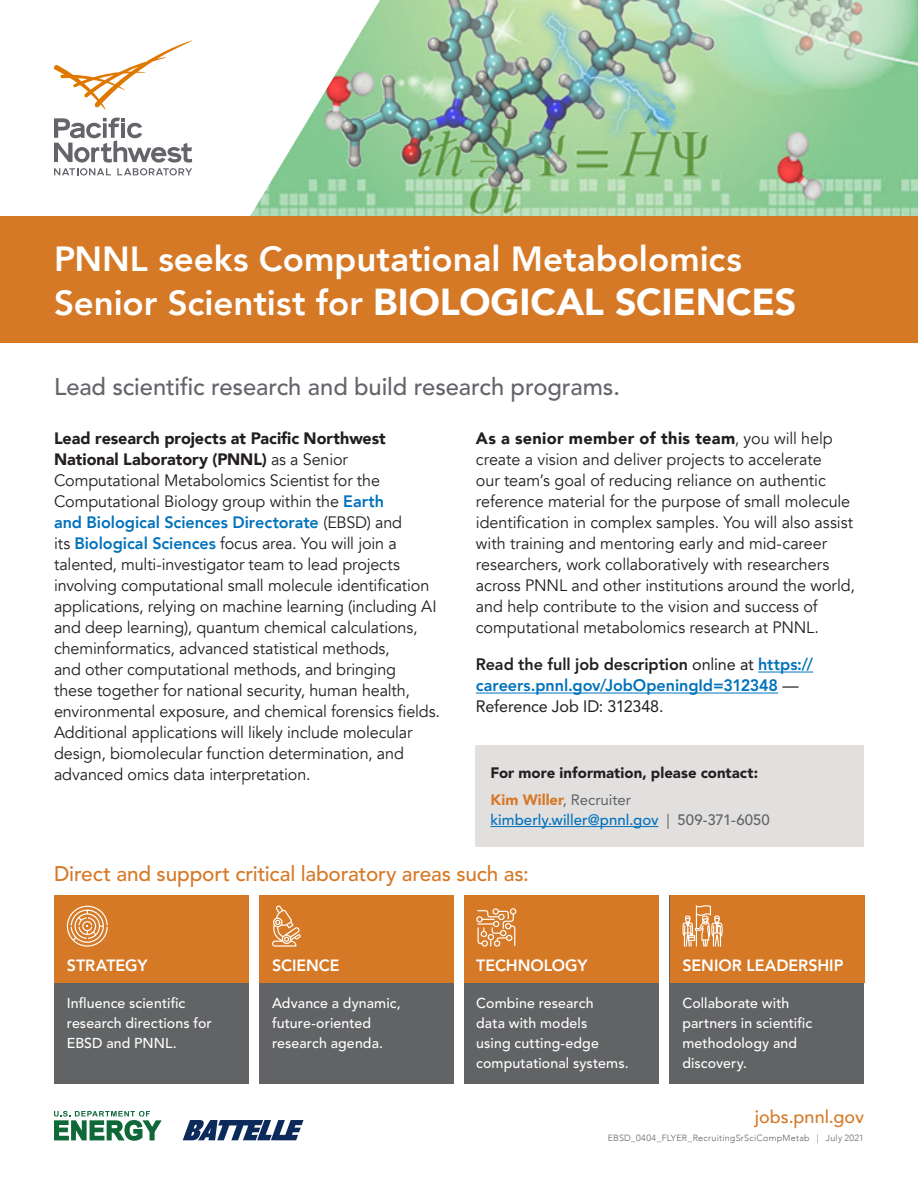
<style>
.page{position:relative;width:918px;height:1188px;background:#fff}
.page>*{position:absolute;margin:0;border:0;box-sizing:border-box;transform-origin:0 0}
.Flier_Body_Text{font:800 34.8px/43.5px "Avenir";color:#fff}
.Flier_Body_Text-2{font:500 24px "Avenir LT Std";letter-spacing:-.005em;color:#63656a}
.Flier_Body_Text-3{font:500 21px "Avenir LT Std";letter-spacing:-.01em;color:#d67927}
.Flier_Body_Text-4{font:500 18px "Avenir";color:#d67927}
.Flier_Body_Text-5{font:16.5px/21px "Avenir";letter-spacing:-.005em;color:#231f20}
.Flier_Body_Text-6{font:800 16.5px/21px "Avenir LT Std";letter-spacing:-.005em;color:#0072bc}
.Flier_Section-Head_2{font:800 16.2px "Avenir LT Std";color:#fff}
.Flier_Body_Text-7{font:500 15px/20.2px "Avenir LT Std";color:#0072bc}
.Flier_Body_Text-8{font:900 15px "Avenir LT Std";letter-spacing:.005em;color:#231f20}
.Flier_Section-Head_2-2{font:500 14.25px/20.2px "Avenir LT Std";letter-spacing:.01em;color:#fff}
.Flier_Body_Text-9{font:300 9px "Avenir";letter-spacing:.03em;color:#616365}
.s1{font-weight:900;font-size:37.5px}
.s2{font-weight:900}
.s3{font-weight:800;color:#0072bc}
.s4{color:#231f20}
.s5{font-weight:400;color:#231f20}
.s6{font-weight:900;color:#d67927}
.s7{font-weight:400;color:#616365}
.s8{color:#616365}
</style>
<div class="page">
<img style="left:380px;top:0;width:538px;height:216px">
<svg style="left:103px;top:0;width:277px;height:216px"></svg>
<svg style="left:54px;top:41px;width:139px;height:69px"></svg>
<svg style="left:54px;top:118px;width:138px;height:58px"></svg>
<svg style="left:54px;top:1111px;width:108px;height:30px"></svg>
<svg style="left:183px;top:1120px;width:121px;height:20px"></svg>
<div style="left:0;top:216px;width:918px;height:127px;background:#d67927"></div>
<hr style="left:758px;top:672px;width:55px;height:1px;background:#0072bc">
<hr style="left:476px;top:693px;width:302px;height:1px;background:#0072bc">
<div style="left:54px;top:895px;width:194px;height:189px;background:#616365"></div>
<div style="left:54px;top:895px;width:194px;height:87px;background:#d67927"></div>
<div style="left:464px;top:895px;width:195px;height:189px;background:#616365"></div>
<div style="left:259px;top:895px;width:195px;height:189px;background:#616365"></div>
<div style="left:259px;top:895px;width:195px;height:87px;background:#d67927"></div>
<div style="left:464px;top:895px;width:195px;height:87px;background:#d67927"></div>
<div style="left:670px;top:895px;width:194px;height:189px;background:#616365"></div>
<div style="left:670px;top:895px;width:194px;height:87px;background:#d67927"></div>
<svg style="left:476px;top:908px;width:40px;height:39px"></svg>
<svg style="left:67px;top:906px;width:41px;height:41px"></svg>
<svg style="left:272px;top:906px;width:29px;height:41px"></svg>
<svg style="left:682px;top:905px;width:41px;height:42px"></svg>
<div style="left:476px;top:745px;width:388px;height:101px;background:#e2dfdf"></div>
<hr style="left:490px;top:826px;width:168px;height:1px;background:#0072bc">
<p class="Flier_Body_Text" style="left:54px;top:237px;width:744px">PNNL seeks Computational Metabolomics<br>Senior Scientist for <span class="s1">BIOLOGICAL SCIENCES</span></p>
<p class="Flier_Body_Text-2" style="left:54px;top:372px;width:567px">Lead scientific research and build research programs.</p>
<p class="Flier_Body_Text-5" style="left:54px;top:428px;width:388px"><span class="s2">Lead research projects at Pacific Northwest National Laboratory (PNNL)</span> as a Senior Computational Metabolomics Scientist for the Computational Biology group within the <span class="s3">Earth<br>and Biological Sciences Directorate</span> (EBSD) and<br>its <span class="s3">Biological Sciences</span> focus area. You will join a talented, multi-investigator team to lead projects involving computational small molecule identification applications, relying on machine learning (including AI and deep learning), quantum chemical calculations, cheminformatics, advanced statistical methods,<br>and other computational methods, and bringing<br>these together for national security, human health, environmental exposure, and chemical forensics fields.<br>Additional applications will likely include molecular design, biomolecular function determination, and advanced omics data interpretation.</p>
<p class="Flier_Body_Text-5" style="left:476px;top:428px;width:381px"><span class="s2">As a senior member of this team</span>, you will help create a vision and deliver projects to accelerate<br>our team’s goal of reducing reliance on authentic reference material for the purpose of small molecule identification in complex samples. You will also assist with training and mentoring early and mid-career researchers, work collaboratively with researchers across PNNL and other institutions around the world, and help contribute to the vision and success of computational metabolomics research at PNNL.</p>
<p class="Flier_Body_Text-6" style="left:476px;top:654px;width:339px"><span class="s4">Read the full job description</span> <span class="s5">online at</span> https:// careers.pnnl.gov/JobOpeningId=312348 <span class="s5">—<br>Reference Job ID: 312348.</span></p>
<p class="Flier_Body_Text-8" style="left:490px;top:764px;width:269px">For more information, please contact:</p>
<p class="Flier_Body_Text-7" style="left:490px;top:790px;width:281px"><span class="s6">Kim Willer</span><span class="s7">, Recruiter </span>kimberly.willer@pnnl.gov <span class="s7">|</span> <span class="s8">509-371-6050</span></p>
<p class="Flier_Body_Text-3" style="left:54px;top:862px;width:477px">Direct and support critical laboratory areas such as:</p>
<p class="Flier_Section-Head_2" style="left:272px;top:956px;width:69px">SCIENCE</p>
<p class="Flier_Section-Head_2" style="left:476px;top:956px;width:113px">TECHNOLOGY</p>
<p class="Flier_Section-Head_2" style="left:682px;top:956px;width:163px">SENIOR LEADERSHIP</p>
<p class="Flier_Section-Head_2" style="left:67px;top:956px;width:82px">STRATEGY</p>
<p class="Flier_Section-Head_2-2" style="left:67px;top:993px;width:146px">Influence scientific research directions for<br>EBSD and PNNL.</p>
<p class="Flier_Section-Head_2-2" style="left:476px;top:993px;width:154px">Combine research<br>data with models<br>using cutting-edge computational systems.</p>
<p class="Flier_Section-Head_2-2" style="left:272px;top:993px;width:130px">Advance a dynamic, future-oriented research agenda.</p>
<p class="Flier_Section-Head_2-2" style="left:682px;top:993px;width:131px">Collaborate with partners in scientific methodology and discovery.</p>
<p class="Flier_Body_Text-4" style="left:755px;top:1101px;width:111px">jobs.pnnl.gov</p>
<p class="Flier_Body_Text-9" style="left:608px;top:1132px;width:258px">EBSD_0404_FLYER_RecruitingSrSciCompMetab | July 2021</p>
</div>
